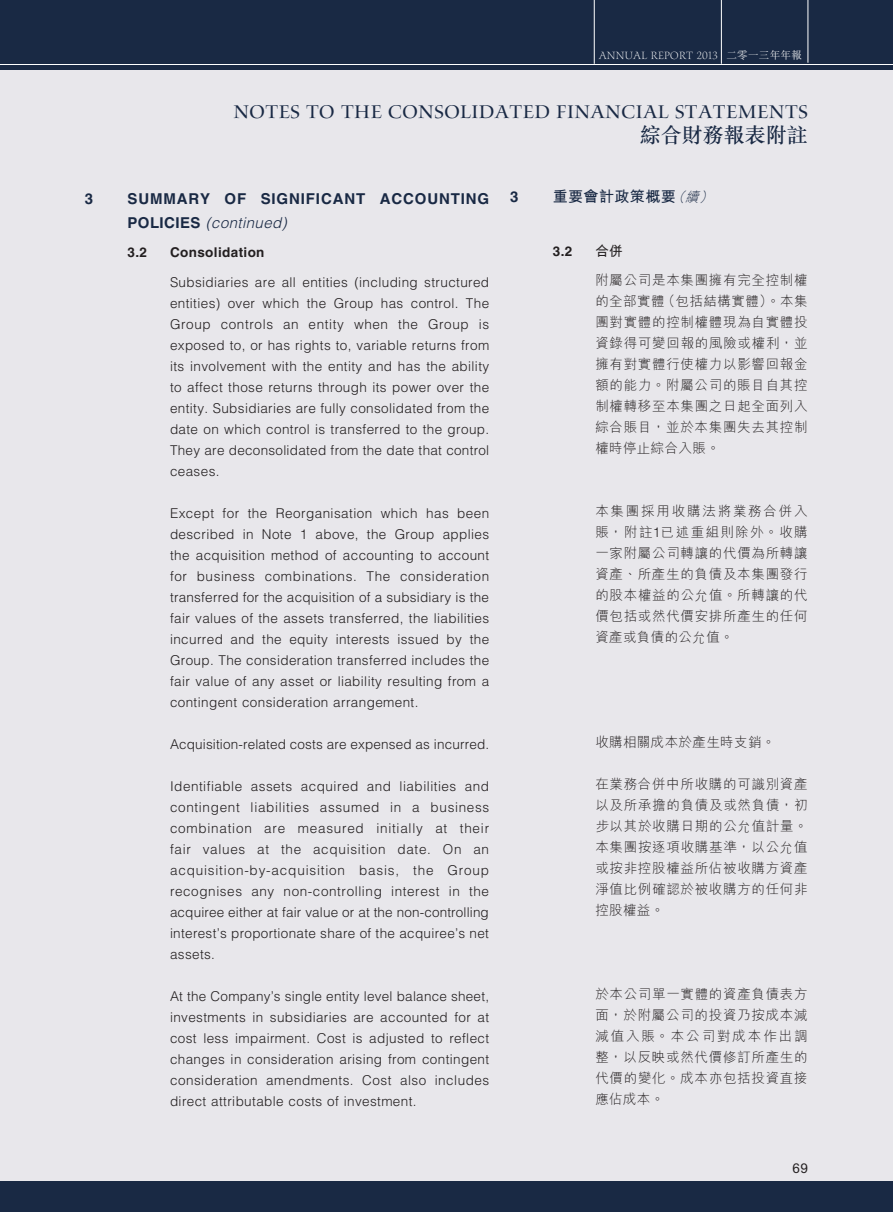
<style>
.page{position:relative;width:893px;height:1212px;background:#fff}
.page>*{position:absolute;margin:0;border:0;box-sizing:border-box;transform-origin:0 0}
.t1{font:21px "Waters Titling Pro";letter-spacing:.025em;color:#192944}
.t2{font:500 21px "M Sung HK";color:#192944}
.t3{font:700 15px "Helvetica LT Std";color:#192944}
.t4{font:700 15px "M Hei HK";letter-spacing:.03em;color:#192944}
.t5{font:italic 300 15px "Helvetica LT Std";letter-spacing:.03em;color:#192944}
.t6{font:300 13.5px/21px "Helvetica LT Std";letter-spacing:.025em;color:#231f20;text-align:justify}
.t7{font:300 13.5px/21px "M Hei HK";letter-spacing:.05em;color:#231f20;text-align:justify}
.t8{font:700 13.5px "Helvetica LT Std";letter-spacing:.03em;color:#231f20}
.t9{font:300 13.5px "M Hei HK";letter-spacing:.03em;color:#231f20}
.t10{font:700 13.5px "M Hei HK";color:#231f20}
.t11{font:300 12px "Waters Titling Pro";letter-spacing:.025em;color:#fff}
.s1{font-family:"M Sung HK";font-size:10.5px}
.s2{font-weight:300;font-style:italic;font-size:13.5px}
.s3{font-family:"Helvetica LT Std"}
</style>
<div class="page">
<div style="left:0;top:68px;width:893px;height:1113px;background:#e8e7eb"></div>
<div style="left:0;top:1181px;width:893px;height:31px;background:#192944"></div>
<div style="left:0;top:0;width:893px;height:64px;background:#192944"></div>
<div style="left:0;top:65px;width:893px;height:5px;background:#192944"></div>
<hr style="left:808px;top:0;width:1px;height:63px;background:#fff">
<hr style="left:721px;top:0;width:1px;height:64px;background:#fff">
<hr style="left:594px;top:0;width:1px;height:64px;background:#fff">
<p class="t11" style="left:599px;top:48px;width:205px">ANNUAL REPORT 2013 <span class="s1">二零一三年年報</span></p>
<h1 class="t1" style="left:233px;top:100px;width:576px">NOTES TO THE CONSOLIDATED FINANCIAL STATEMENTS</h1>
<h1 class="t2" style="left:640px;top:121px;width:170px">綜合財務報表附註</h1>
<p class="t3" style="left:85px;top:189px;width:10px">3</p>
<p class="t3" style="left:127px;top:189px;width:24px">SUMMARY</p>
<p class="t3" style="left:225px;top:189px;width:12px">OF</p>
<p class="t3" style="left:261px;top:189px;width:11px">SIGNIFICANT</p>
<p class="t3" style="left:380px;top:189px;width:12px">ACCOUNTING</p>
<p class="t3" style="left:127px;top:213px;width:10px">POLICIES</p>
<p class="t5" style="left:206px;top:213px;width:82px">(continued)</p>
<p class="t8" style="left:127px;top:244px;width:21px">3.2</p>
<p class="t8" style="left:170px;top:244px;width:96px">CONSOLIDATION</p>
<p class="t6" style="left:170px;top:271px;width:321px">Subsidiaries are all entities (including structured entities) over which the Group has control. The Group controls an entity when the Group is exposed to, or has rights to, variable returns from its involvement with the entity and has the ability to affect those returns through its power over the entity. Subsidiaries are fully consolidated from the date on which control is transferred to the group.<br>They are deconsolidated from the date that control ceases.</p>
<p class="t6" style="left:170px;top:502px;width:321px">Except for the Reorganisation which has been described in Note 1 above, the Group applies the acquisition method of accounting to account for business combinations. The consideration transferred for the acquisition of a subsidiary is the fair values of the assets transferred, the liabilities incurred and the equity interests issued by the Group. The consideration transferred includes the fair value of any asset or liability resulting from a contingent consideration arrangement.</p>
<p class="t6" style="left:170px;top:733px;width:321px">Acquisition-related costs are expensed as incurred.</p>
<p class="t6" style="left:170px;top:775px;width:321px">Identifiable assets acquired and liabilities and contingent liabilities assumed in a business combination are measured initially at their fair values at the acquisition date. On an acquisition-by-acquisition basis, the Group recognises any non-controlling interest in the acquiree either at fair value or at the non-controlling interest’s proportionate share of the acquiree’s net assets.</p>
<p class="t6" style="left:170px;top:986px;width:321px">At the Company’s single entity level balance sheet, investments in subsidiaries are accounted for at cost less impairment. Cost is adjusted to reflect changes in consideration arising from contingent consideration amendments. Cost also includes direct attributable costs of investment.</p>
<p class="t3" style="left:510px;top:188px;width:10px">3</p>
<p class="t4" style="left:553px;top:186px;width:166px">重要會計政策概要<span class="s2">（續）</span></p>
<p class="t8" style="left:553px;top:243px;width:21px">3.2</p>
<p class="t10" style="left:595px;top:241px;width:29px">合併</p>
<p class="t7" style="left:595px;top:269px;width:214px">附屬公司是本集團擁有完全控制權的全部實體（包括結構實體）。本集團對實體的控制權體現為自實體投資錄得可變回報的風險或權利，並擁有對實體行使權力以影響回報金額的能力。附屬公司的賬目自其控制權轉移至本集團之日起全面列入綜合賬目，並於本集團失去其控制權時停止綜合入賬。</p>
<p class="t7" style="left:595px;top:500px;width:214px">本集團採用收購法將業務合併入賬，附註<span class="s3">1</span>已述重組則除外。收購一家附屬公司轉讓的代價為所轉讓資產、所產生的負債及本集團發行的股本權益的公允值。所轉讓的代價包括或然代價安排所產生的任何資產或負債的公允值。</p>
<p class="t9" style="left:595px;top:733px;width:182px">收購相關成本於產生時支銷。</p>
<p class="t7" style="left:595px;top:773px;width:214px">在業務合併中所收購的可識別資產以及所承擔的負債及或然負債，初步以其於收購日期的公允值計量。本集團按逐項收購基準，以公允值或按非控股權益所佔被收購方資產淨值比例確認於被收購方的任何非控股權益。</p>
<p class="t7" style="left:595px;top:983px;width:214px">於本公司單一實體的資產負債表方面，於附屬公司的投資乃按成本減減值入賬。本公司對成本作出調整，以反映或然代價修訂所產生的代價的變化。成本亦包括投資直接應佔成本。</p>
<p class="t10" style="left:792px;top:1158px;width:17px">69</p>
</div>
